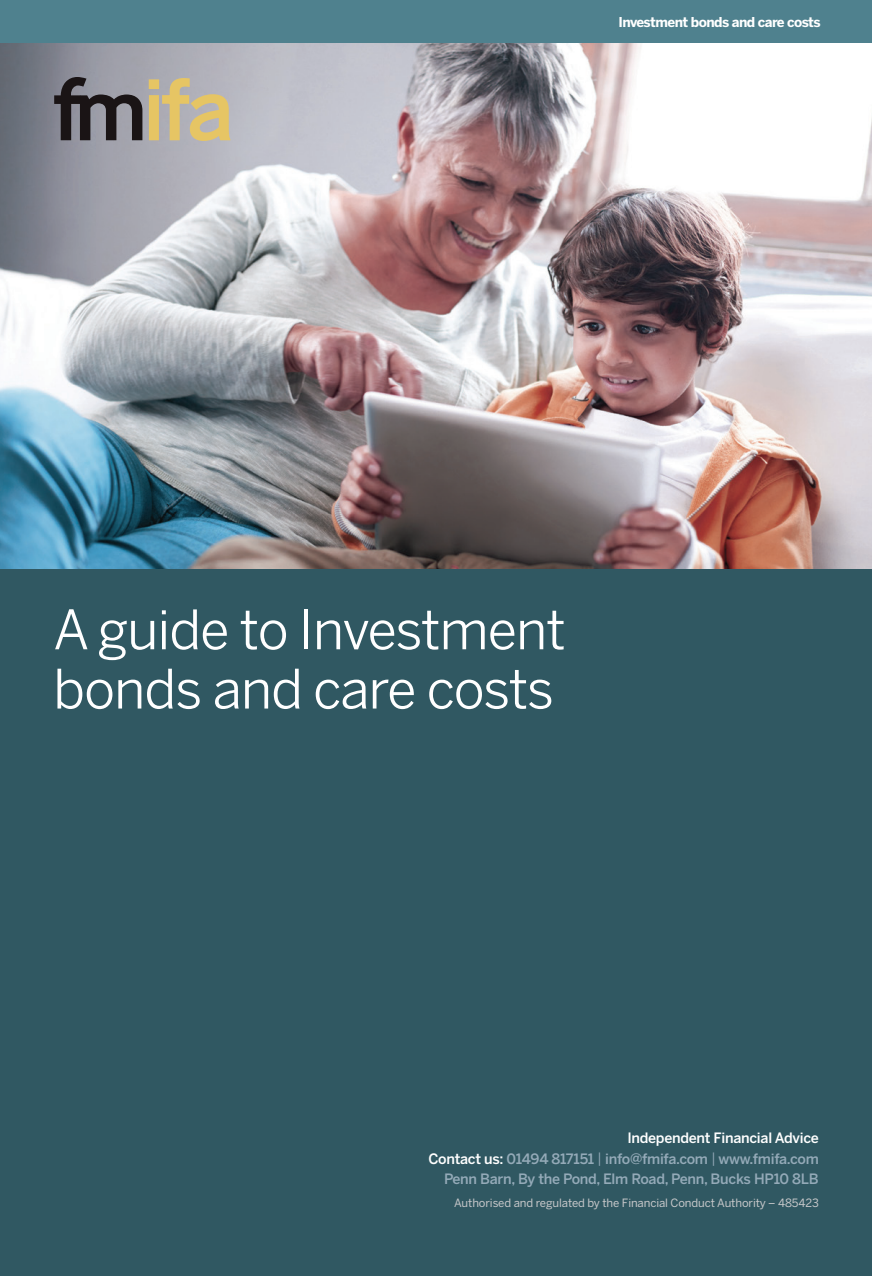
<style>
.page{position:relative;width:872px;height:1276px;background:#305862}
.page>*{position:absolute;margin:0;border:0;box-sizing:border-box;transform-origin:0 0}
.t1{font:700 85.8px "Trebuchet MS";color:#1a1415}
.t2{font:53.85px/59.2px "Benton Sans";letter-spacing:-.02em;color:#fff}
.t3{font:500 14.25px "Benton Sans";letter-spacing:-.02em;color:#94aab8}
.t4{font:500 14.25px "Benton Sans";letter-spacing:-.02em;color:#fff}
.t5{font:700 13.5px "Benton Sans";letter-spacing:-.04em;color:#fff}
.t6{font:11.4px "Benton Sans";letter-spacing:-.01em;color:#c7c8ca}
.s1{color:#fff}
.s2{font-weight:400}
</style>
<div class="page">
<img style="left:0;top:43px;width:872px;height:525px">
<div style="left:0;top:0;width:872px;height:43px;background:#4f818e"></div>
<svg style="left:147px;top:77px;width:84px;height:65px;background:#c9b991"></svg>
<p class="t1" style="left:53px;top:56px;width:97px">fm</p>
<p class="t5" style="left:618px;top:14px;width:204px">Investment bonds and care costs</p>
<p class="t2" style="left:53px;top:599px;width:514px">A guide to Investment bonds and care costs</p>
<p class="t4" style="left:627px;top:1129px;width:193px">Independent Financial Advice</p>
<p class="t3" style="left:428px;top:1150px;width:392px"><span class="s1">Contact us:</span> 01494 817151 <span class="s2">|</span> info@fmifa.com <span class="s2">|</span> www.fmifa.com</p>
<p class="t3" style="left:444px;top:1170px;width:376px">Penn Barn, By the Pond, Elm Road, Penn, Bucks HP10 8LB</p>
<p class="t6" style="left:454px;top:1196px;width:366px">Authorised and regulated by the Financial Conduct Authority – 485423</p>
</div>
